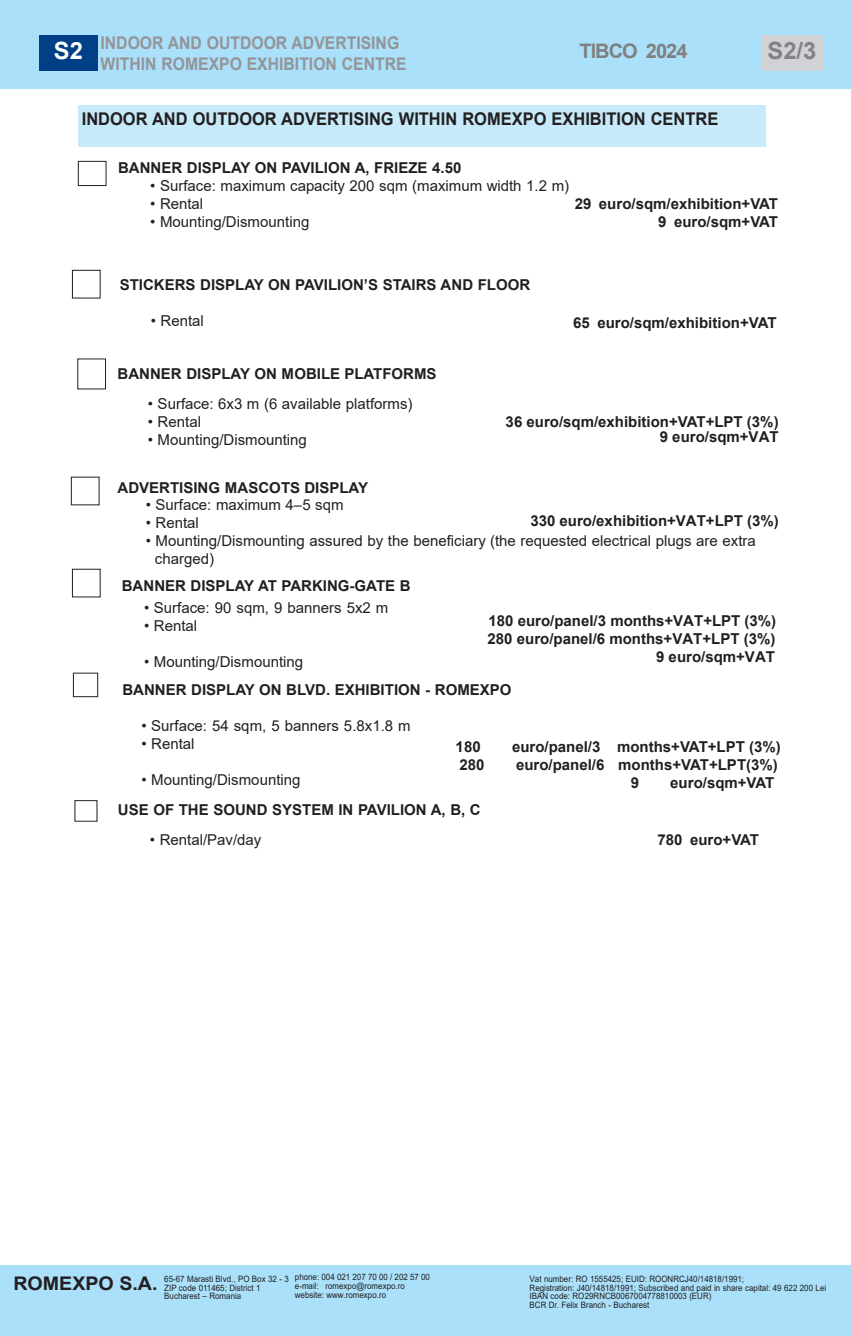
<style>
.page{position:relative;width:851px;height:1336px;background:#fff}
.page>*{position:absolute;margin:0;border:0;box-sizing:border-box;transform-origin:0 0}
.t1{font:700 23.75px "Arial";color:#808285}
.t2{font:700 23.75px "Arial";color:#fff}
.t3{font:700 20px "Arial";letter-spacing:-.05em;color:#808080}
.t4{font:700 18.75px "Arial";color:#231f20;scale:1.05 1}
.t5{font:700 17.5px "Arial";color:#231f20;scale:.94 1}
.t6{font:700 17.5px/20.8px "Arial";color:#939598;scale:.9 1}
.t7{font:700 15px/18px "Arial";color:#231f20;text-align:right}
.t8{font:15px/18px "Arial";color:#231f20}
.t9{font:8.75px/8.8px "Arial";color:#231f20;scale:.91 1}
</style>
<div class="page">
<div style="left:78px;top:105px;width:687px;height:42px;background:#c6eafa"></div>
<div style="left:0;top:1265px;width:850px;height:71px;background:#aae0f9"></div>
<div style="left:0;top:0;width:850px;height:89px;background:#aae0f9"></div>
<div style="left:39px;top:35px;width:59px;height:36px;background:#014086"></div>
<div style="left:761px;top:35px;width:61px;height:36px;background:#d1d2d4"></div>
<div style="left:78px;top:161px;width:28px;height:25px;border:1px solid #231f20"></div>
<div style="left:72px;top:270px;width:28px;height:28px;border:1px solid #231f20"></div>
<div style="left:72px;top:569px;width:28px;height:28px;border:1px solid #231f20"></div>
<div style="left:73px;top:673px;width:25px;height:24px;border:1px solid #231f20"></div>
<p class="t6" style="left:100px;top:33px;width:341px">INDOOR AND OUTDOOR ADVERTISING<br>WITHIN ROMEXPO EXHIBITION CENTRE</p>
<h1 class="t2" style="left:54px;top:38px;width:31px">S2</h1>
<h1 class="t1" style="left:767px;top:38px;width:50px">S2/3</h1>
<h2 class="t3" style="left:579px;top:36px;width:109px">TIBCO 2024</h2>
<p class="t5" style="left:82px;top:109px;width:678px">INDOOR AND OUTDOOR ADVERTISING WITHIN ROMEXPO EXHIBITION CENTRE</p>
<p class="t7" style="left:118px;top:159px;width:345px">BANNER DISPLAY ON PAVILION A, FRIEZE 4.50</p>
<p class="t8" style="left:150px;top:177px;width:420px">• Surface: maximum capacity 200 sqm (maximum width 1.2 m)</p>
<p class="t8" style="left:150px;top:195px;width:54px">• Rental</p>
<p class="t8" style="left:150px;top:213px;width:161px">• Mounting/Dismounting</p>
<p class="t7" style="left:574px;top:195px;width:205px">29 euro/sqm/exhibition+VAT<br>9 euro/sqm+VAT</p>
<p class="t7" style="left:120px;top:275px;width:412px">STICKERS DISPLAY ON PAVILION’S STAIRS AND FLOOR</p>
<p class="t8" style="left:151px;top:312px;width:54px">• Rental</p>
<p class="t7" style="left:573px;top:314px;width:205px">65 euro/sqm/exhibition+VAT</p>
<p class="t7" style="left:117px;top:365px;width:320px">BANNER DISPLAY ON MOBILE PLATFORMS</p>
<p class="t8" style="left:148px;top:394px;width:266px">• Surface: 6x3 m (6 available platforms)</p>
<p class="t8" style="left:148px;top:412px;width:55px">• Rental</p>
<p class="t8" style="left:148px;top:430px;width:161px">• Mounting/Dismounting</p>
<p class="t7" style="left:505px;top:414px;width:274px;line-height:14.9px">36 euro/sqm/exhibition+VAT+LPT (3%)<br>9 euro/sqm+VAT</p>
<p class="t7" style="left:117px;top:478px;width:252px">ADVERTISING MASCOTS DISPLAY</p>
<p class="t8" style="left:146px;top:496px;width:199px">• Surface: maximum 4–5 sqm</p>
<p class="t8" style="left:146px;top:514px;width:55px">• Rental</p>
<p class="t7" style="left:530px;top:511px;width:250px">330 euro/exhibition+VAT+LPT (3%)</p>
<p class="t8" style="left:155px;top:532px;width:602px;text-indent:-9px">• Mounting/Dismounting assured by the beneficiary (the requested electrical plugs are extra charged)</p>
<p class="t7" style="left:122px;top:577px;width:290px">BANNER DISPLAY AT PARKING-GATE B</p>
<p class="t8" style="left:144px;top:599px;width:246px">• Surface: 90 sqm, 9 banners 5x2 m</p>
<p class="t8" style="left:144px;top:617px;width:55px">• Rental</p>
<p class="t8" style="left:144px;top:653px;width:161px">• Mounting/Dismounting</p>
<p class="t7" style="left:487px;top:612px;width:290px">180 euro/panel/3 months+VAT+LPT (3%)<br>280 euro/panel/6 months+VAT+LPT (3%)<br>9 euro/sqm+VAT</p>
<p class="t7" style="left:122px;top:680px;width:390px">BANNER DISPLAY ON BLVD. EXHIBITION - ROMEXPO</p>
<p class="t8" style="left:141px;top:717px;width:271px">• Surface: 54 sqm, 5 banners 5.8x1.8 m</p>
<p class="t8" style="left:141px;top:735px;width:55px">• Rental</p>
<p class="t8" style="left:141px;top:771px;width:161px">• Mounting/Dismounting</p>
<p class="t7" style="left:455px;top:738px;width:27px">180</p>
<p class="t7" style="left:512px;top:738px;width:270px">euro/panel/3 months+VAT+LPT (3%)</p>
<p class="t7" style="left:459px;top:756px;width:27px">280</p>
<p class="t7" style="left:631px;top:756px;width:148px;text-align:left;text-indent:-115px">euro/panel/6 months+VAT+LPT(3%)<br>9</p>
<p class="t7" style="left:670px;top:774px;width:106px">euro/sqm+VAT</p>
<p class="t7" style="left:118px;top:801px;width:364px">USE OF THE SOUND SYSTEM IN PAVILION A, B, C</p>
<p class="t8" style="left:150px;top:830px;width:113px">• Rental/Pav/day</p>
<p class="t7" style="left:657px;top:830px;width:103px">780 euro+VAT</p>
<p class="t9" style="left:295px;top:1272px;width:150px">phone: 004 021 207 70 00 / 202 57 00 e-mail: romexpo@romexpo.ro website: www.romexpo.ro</p>
<p class="t4" style="left:13px;top:1273px;width:139px">ROMEXPO S.A.</p>
<p class="t9" style="left:164px;top:1274px;width:138px">65-67 Marasti Blvd., PO Box 32 - 3<br>ZIP code 011465; District 1<br>Bucharest – Romania</p>
<p class="t9" style="left:529px;top:1274px;width:327px">Vat number: RO 1555425; EUID: ROONRCJ40/14818/1991;<br>Registration: J40/14818/1991; Subscribed and paid in share capital: 49 622 200 Lei IBAN code: RO29RNCB0067004778810003 (EUR)<br>BCR Dr. Felix Branch - Bucharest</p>
</div>
